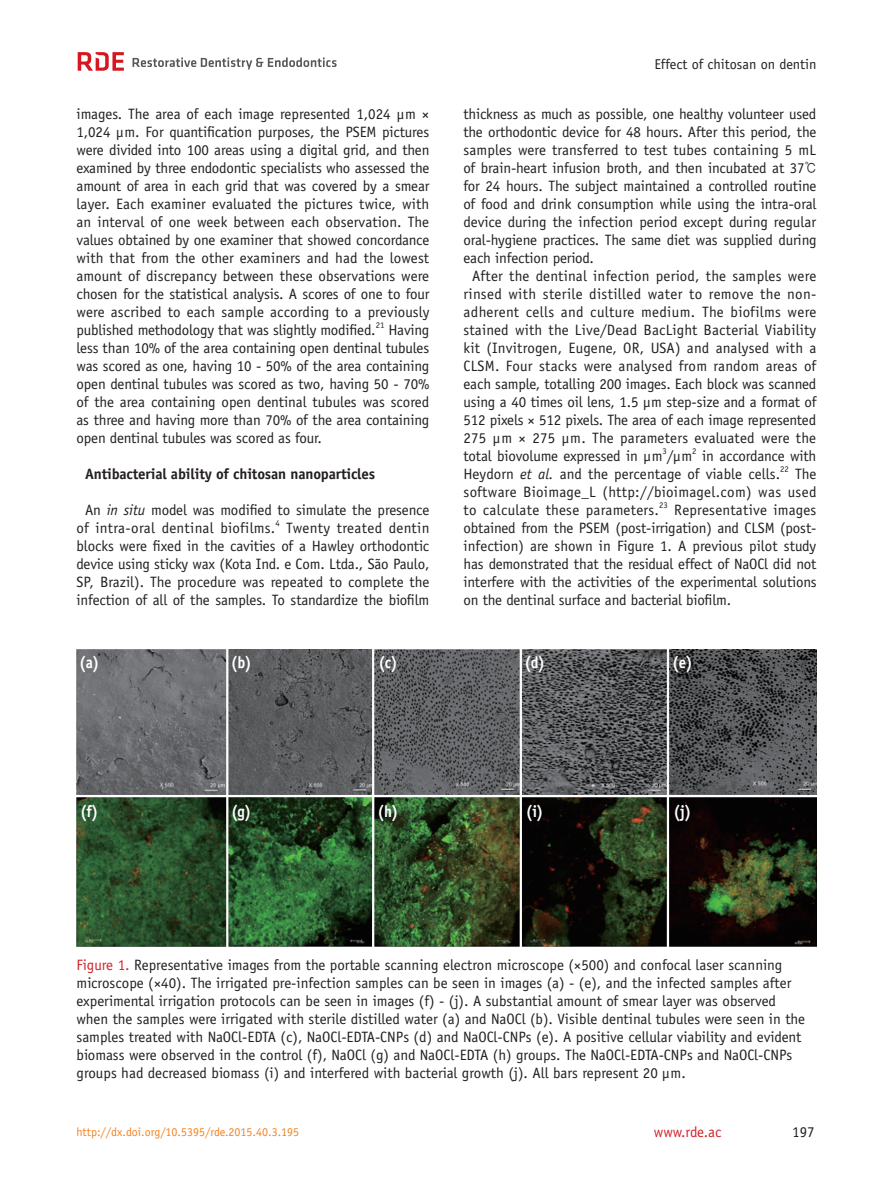
<style>
.page{position:relative;width:893px;height:1191px;background:#fff}
.page>*{position:absolute;margin:0;border:0;box-sizing:border-box;transform-origin:0 0}
.t1{font:700 16.5px "Officina Sans Std";color:#fff;scale:.9 1}
.t2{font:15px/18px "Officina Sans Std";color:#231f20;text-align:justify}
.t3{font:15px "Officina Sans Std";letter-spacing:.025em;color:#231f20}
.t4{font:700 15px "Officina Sans Std";letter-spacing:-.01em;color:#231f20}
.t5{font:15px "Officina Sans Std";color:#d1232a}
.t6{font:14.25px "Officina Sans Std";color:#231f20}
.t7{font:12px "Officina Sans Std";color:#f58220}
.t8{font:8.7px "Officina Sans Std";color:#231f20}
.s1{font-style:italic}
.s2{font-family:"Nanum Gothic"}
.s3{color:#d1232a}
</style>
<div class="page">
<svg style="left:133px;top:57px;width:204px;height:13px"></svg>
<svg style="left:78px;top:52px;width:46px;height:19px"></svg>
<img style="left:77px;top:650px;width:739px;height:297px">
<p class="t2" style="left:77px;top:105px;width:355px">images. The area of each image represented 1,024 μm × 1,024 μm. For quantification purposes, the PSEM pictures were divided into 100 areas using a digital grid, and then examined by three endodontic specialists who assessed the amount of area in each grid that was covered by a smear layer. Each examiner evaluated the pictures twice, with an interval of one week between each observation. The values obtained by one examiner that showed concordance with that from the other examiners and had the lowest amount of discrepancy between these observations were chosen for the statistical analysis. A scores of one to four were ascribed to each sample according to a previously published methodology that was slightly modified.</p>
<p class="t8" style="left:376px;top:320px;width:10px">21</p>
<p class="t2" style="left:77px;top:321px;width:354px;text-indent:312px">Having less than 10% of the area containing open dentinal tubules was scored as one, having 10 - 50% of the area containing open dentinal tubules was scored as two, having 50 - 70% of the area containing open dentinal tubules was scored as three and having more than 70% of the area containing open dentinal tubules was scored as four.</p>
<p class="t4" style="left:85px;top:464px;width:292px">Antibacterial ability of chitosan nanoparticles</p>
<p class="t2" style="left:77px;top:501px;width:354px;text-indent:9px">An <span class="s1">in situ</span> model was modified to simulate the presence of intra-oral dentinal biofilms.</p>
<p class="t8" style="left:275px;top:518px;width:6px">4</p>
<p class="t2" style="left:77px;top:519px;width:354px;text-indent:210px">Twenty treated dentin blocks were fixed in the cavities of a Hawley orthodontic device using sticky wax (Kota Ind. e Com. Ltda., São Paulo, SP, Brazil). The procedure was repeated to complete the infection of all of the samples. To standardize the biofilm</p>
<p class="t1" style="left:79px;top:652px;width:24px">(a)</p>
<p class="t1" style="left:231px;top:652px;width:25px">(b)</p>
<p class="t1" style="left:378px;top:652px;width:23px">(c)</p>
<p class="t6" style="left:654px;top:55px;width:164px">Effect of chitosan on dentin</p>
<p class="t2" style="left:463px;top:105px;width:354px">thickness as much as possible, one healthy volunteer used</p>
<p class="t2" style="left:463px;top:123px;width:354px">the orthodontic device for 48 hours. After this period, the</p>
<p class="t2" style="left:463px;top:141px;width:354px">samples were transferred to test tubes containing 5 mL</p>
<p class="t2" style="left:463px;top:159px;width:354px">of brain-heart infusion broth, and then incubated at 37<span class="s2">℃</span></p>
<p class="t2" style="left:463px;top:177px;width:354px">for 24 hours. The subject maintained a controlled routine</p>
<p class="t2" style="left:463px;top:195px;width:354px">of food and drink consumption while using the intra-oral</p>
<p class="t2" style="left:463px;top:213px;width:354px">device during the infection period except during regular</p>
<p class="t2" style="left:463px;top:231px;width:355px">oral-hygiene practices. The same diet was supplied during</p>
<p class="t2" style="left:463px;top:249px;width:132px">each infection period.</p>
<p class="t2" style="left:472px;top:267px;width:346px">After the dentinal infection period, the samples were</p>
<p class="t3" style="left:463px;top:285px;width:354px">rinsed with sterile distilled water to remove the non-</p>
<p class="t3" style="left:463px;top:303px;width:355px">adherent cells and culture medium. The biofilms were</p>
<p class="t2" style="left:463px;top:321px;width:354px">stained with the Live/Dead BacLight Bacterial Viability</p>
<p class="t2" style="left:463px;top:339px;width:354px">kit (Invitrogen, Eugene, OR, USA) and analysed with a</p>
<p class="t2" style="left:463px;top:357px;width:354px">CLSM. Four stacks were analysed from random areas of</p>
<p class="t2" style="left:463px;top:375px;width:354px">each sample, totalling 200 images. Each block was scanned</p>
<p class="t2" style="left:463px;top:393px;width:354px">using a 40 times oil lens, 1.5 μm step-size and a format of</p>
<p class="t2" style="left:463px;top:411px;width:354px">512 pixels × 512 pixels. The area of each image represented</p>
<p class="t2" style="left:463px;top:429px;width:354px">275 μm × 275 μm. The parameters evaluated were the</p>
<p class="t2" style="left:463px;top:447px;width:230px">total biovolume expressed in μm /μm</p>
<p class="t8" style="left:662px;top:446px;width:6px">3</p>
<p class="t8" style="left:692px;top:446px;width:6px">2</p>
<p class="t2" style="left:463px;top:447px;width:354px;text-indent:238px">in accordance with<br>Heydorn <span class="s1">et al.</span> and the percentage of viable cells.</p>
<p class="t8" style="left:780px;top:464px;width:10px">22</p>
<p class="t2" style="left:463px;top:465px;width:354px;text-indent:332px">The software Bioimage_L (http://bioimagel.com) was used to calculate these parameters.</p>
<p class="t8" style="left:659px;top:500px;width:10px">23</p>
<p class="t2" style="left:463px;top:501px;width:355px;text-indent:211px">Representative images obtained from the PSEM (post-irrigation) and CLSM (post&shy;infection) are shown in Figure 1. A previous pilot study has demonstrated that the residual effect of NaOCl did not interfere with the activities of the experimental solutions on the dentinal surface and bacterial biofilm.</p>
<p class="t1" style="left:524px;top:652px;width:25px">(d)</p>
<p class="t1" style="left:672px;top:652px;width:24px">(e)</p>
<p class="t1" style="left:80px;top:801px;width:22px">(f)</p>
<p class="t1" style="left:231px;top:801px;width:24px">(g)</p>
<p class="t1" style="left:377px;top:801px;width:25px">(h)</p>
<p class="t1" style="left:526px;top:801px;width:21px">(i)</p>
<p class="t1" style="left:674px;top:801px;width:21px">(j)</p>
<p class="t2" style="left:77px;top:956px;width:730px;text-align:left"><span class="s3">Figure 1.</span> Representative images from the portable scanning electron microscope (×500) and confocal laser scanning microscope (×40). The irrigated pre-infection samples can be seen in images (a) - (e), and the infected samples after experimental irrigation protocols can be seen in images (f) - (j). A substantial amount of smear layer was observed when the samples were irrigated with sterile distilled water (a) and NaOCl (b). Visible dentinal tubules were seen in the samples treated with NaOCl-EDTA (c), NaOCl-EDTA-CNPs (d) and NaOCl-CNPs (e). A positive cellular viability and evident biomass were observed in the control (f), NaOCl (g) and NaOCl-EDTA (h) groups. The NaOCl-EDTA-CNPs and NaOCl-CNPs groups had decreased biomass (i) and interfered with bacterial growth (j). All bars represent 20 μm.</p>
<p class="t7" style="left:77px;top:1124px;width:224px">http://dx.doi.org/10.5395/rde.2015.40.3.195</p>
<p class="t5" style="left:654px;top:1122px;width:69px">www.rde.ac</p>
<p class="t2" style="left:792px;top:1122px;width:24px">197</p>
</div>
